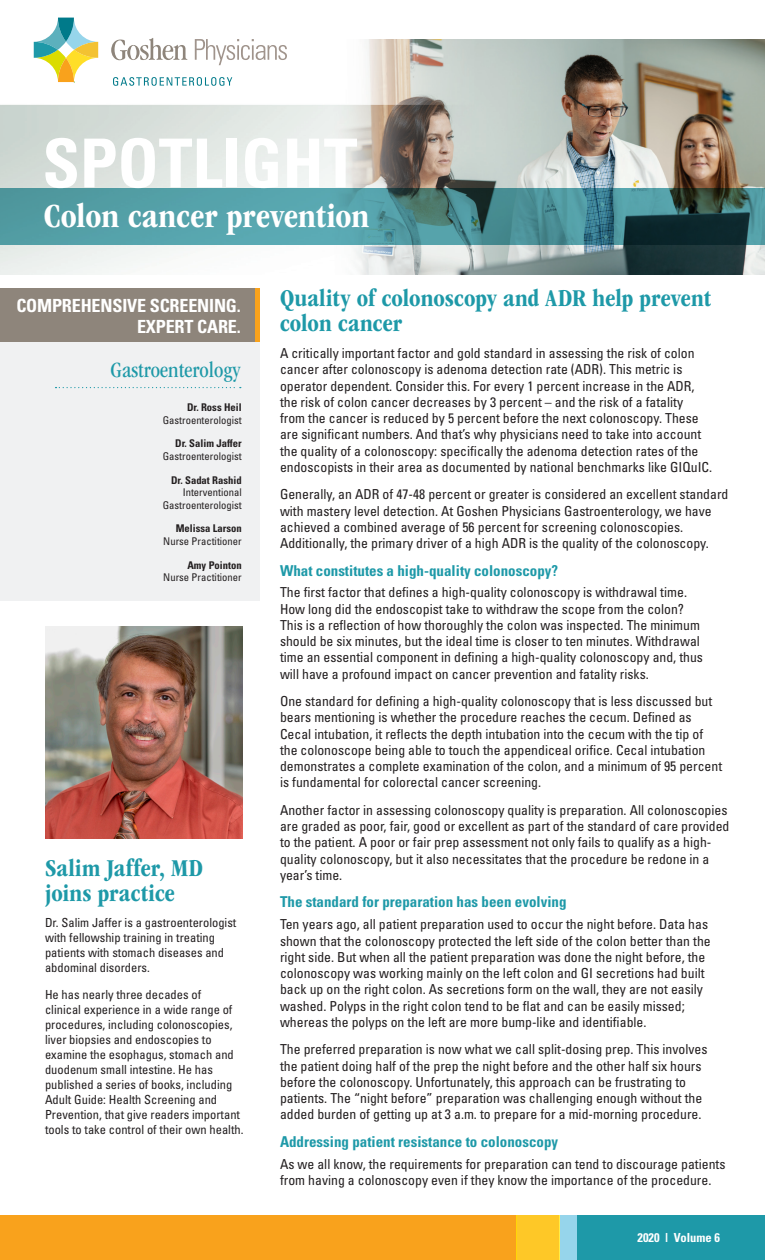
<style>
.page{position:relative;width:765px;height:1260px;background:#fff}
.page>*{position:absolute;margin:0;border:0;box-sizing:border-box;transform-origin:0 0}
.t1{font:700 condensed 67.5px "Univers";color:#fff}
.t2{font:700 condensed 35px "ITC Garamond Std";color:#fff}
.t3{font:700 condensed 25px/25px "ITC Garamond Std";letter-spacing:.005em;color:#1e99a8}
.t4{font:condensed 22.5px "ITC Garamond Std";color:#1e99a8}
.t5{font:700 condensed 18.12px "Univers";letter-spacing:-.01em;color:#fff}
.t6{font:700 condensed 15px "Univers";color:#1e99a8}
.t7{font:condensed 13.75px/16.2px "Univers";color:#231f20}
.t8{font:condensed 12.5px/15px "Univers";color:#231f20}
.t9{font:700 condensed 12.5px "Univers";color:#fff}
.t10{font:condensed 10.62px/12.5px "Univers";color:#231f20;text-align:right}
.s1{font-weight:700}
</style>
<div class="page">
<img style="left:0;top:40px;width:765px;height:235px">
<svg style="left:0;top:189px;width:765px;height:56px;background:#488a90"></svg>
<div style="left:0;top:1215px;width:517px;height:45px;background:#f9a21c"></div>
<div style="left:517px;top:1215px;width:43px;height:45px;background:#fec827"></div>
<div style="left:560px;top:1215px;width:17px;height:45px;background:#96d5eb"></div>
<div style="left:577px;top:1215px;width:188px;height:45px;background:#1e99a8"></div>
<div style="left:0;top:341px;width:260px;height:259px;background:#f0f1f2"></div>
<div style="left:0;top:288px;width:260px;height:54px;background:#8e857b"></div>
<svg style="left:56px;top:387px;width:185px;height:1px"></svg>
<div style="left:255px;top:288px;width:5px;height:54px;background:#f9a21c"></div>
<svg style="left:34px;top:17px;width:64px;height:66px"></svg>
<svg style="left:111px;top:38px;width:76px;height:22px"></svg>
<svg style="left:195px;top:39px;width:92px;height:26px"></svg>
<svg style="left:113px;top:77px;width:119px;height:9px"></svg>
<img style="left:45px;top:627px;width:197px;height:212px">
<h1 class="t1" style="left:42px;top:122px;width:317px">SPOTLIGHT</h1>
<p class="t2" style="left:44px;top:196px;width:327px">Colon cancer prevention</p>
<p class="t5" style="left:16px;top:294px;width:226px">COMPREHENSIVE SCREENING.</p>
<p class="t5" style="left:137px;top:315px;width:105px">EXPERT CARE.</p>
<p class="t4" style="left:111px;top:357px;width:131px">Gastroenterology</p>
<p class="t10" style="left:163px;top:401px;width:81px"><span class="s1">Dr. Ross Heil<br></span>Gastroenterologist</p>
<p class="t10" style="left:163px;top:437px;width:81px"><span class="s1">Dr. Salim Jaffer<br></span>Gastroenterologist</p>
<p class="t10" style="left:163px;top:473px;width:81px"><span class="s1">Dr. Sadat Rashid<br></span>Interventional<br>Gastroenterologist</p>
<p class="t10" style="left:163px;top:522px;width:80px"><span class="s1">Melissa Larson<br></span>Nurse Practitioner</p>
<p class="t10" style="left:163px;top:558px;width:80px"><span class="s1">Amy Pointon<br></span>Nurse Practitioner</p>
<p class="t3" style="left:45px;top:856px;width:160px">Salim Jaffer, MD joins practice</p>
<p class="t8" style="left:45px;top:915px;width:193px">Dr. Salim Jaffer is a gastroenterologist with fellowship training in treating patients with stomach diseases and abdominal disorders.</p>
<p class="t8" style="left:45px;top:986px;width:200px">He has nearly three decades of<br>clinical experience in a wide range of procedures, including colonoscopies, liver biopsies and endoscopies to examine the esophagus, stomach and duodenum small intestine. He has published a series of books, including Adult Guide: Health Screening and Prevention, that give readers important tools to take control of their own health.</p>
<p class="t3" style="left:280px;top:285px;width:432px">Quality of colonoscopy and ADR help prevent colon cancer</p>
<p class="t7" style="left:280px;top:345px;width:434px">A critically important factor and gold standard in assessing the risk of colon cancer after colonoscopy is adenoma detection rate (ADR). This metric is operator dependent. Consider this. For every 1 percent increase in the ADR, the risk of colon cancer decreases by 3 percent – and the risk of a fatality<br>from the cancer is reduced by 5 percent before the next colonoscopy. These are significant numbers. And that’s why physicians need to take into account the quality of a colonoscopy: specifically the adenoma detection rates of the endoscopists in their area as documented by national benchmarks like GIQuIC.</p>
<p class="t7" style="left:280px;top:486px;width:450px">Generally, an ADR of 47-48 percent or greater is considered an excellent standard with mastery level detection. At Goshen Physicians Gastroenterology, we have achieved a combined average of 56 percent for screening colonoscopies.<br>Additionally, the primary driver of a high ADR is the quality of the colonoscopy.</p>
<p class="t6" style="left:280px;top:561px;width:280px">What constitutes a high-quality colonoscopy?</p>
<p class="t7" style="left:280px;top:584px;width:425px">The first factor that defines a high-quality colonoscopy is withdrawal time.<br>How long did the endoscopist take to withdraw the scope from the colon?<br>This is a reflection of how thoroughly the colon was inspected. The minimum should be six minutes, but the ideal time is closer to ten minutes. Withdrawal time an essential component in defining a high-quality colonoscopy and, thus will have a profound impact on cancer prevention and fatality risks.</p>
<p class="t7" style="left:280px;top:693px;width:444px">One standard for defining a high-quality colonoscopy that is less discussed but bears mentioning is whether the procedure reaches the cecum. Defined as Cecal intubation, it reflects the depth intubation into the cecum with the tip of the colonoscope being able to touch the appendiceal orifice. Cecal intubation demonstrates a complete examination of the colon, and a minimum of 95 percent is fundamental for colorectal cancer screening.</p>
<p class="t7" style="left:280px;top:802px;width:451px">Another factor in assessing colonoscopy quality is preparation. All colonoscopies are graded as poor, fair, good or excellent as part of the standard of care provided to the patient. A poor or fair prep assessment not only fails to qualify as a high&shy;quality colonoscopy, but it also necessitates that the procedure be redone in a year’s time.</p>
<p class="t6" style="left:280px;top:893px;width:288px">The standard for preparation has been evolving</p>
<p class="t7" style="left:280px;top:916px;width:432px">Ten years ago, all patient preparation used to occur the night before. Data has shown that the colonoscopy protected the left side of the colon better than the right side. But when all the patient preparation was done the night before, the colonoscopy was working mainly on the left colon and GI secretions had built back up on the right colon. As secretions form on the wall, they are not easily washed. Polyps in the right colon tend to be flat and can be easily missed; whereas the polyps on the left are more bump-like and identifiable.</p>
<p class="t7" style="left:280px;top:1041px;width:429px">The preferred preparation is now what we call split-dosing prep. This involves the patient doing half of the prep the night before and the other half six hours before the colonoscopy. Unfortunately, this approach can be frustrating to patients. The “night before” preparation was challenging enough without the added burden of getting up at 3 a.m. to prepare for a mid-morning procedure.</p>
<p class="t6" style="left:280px;top:1132px;width:280px">Addressing patient resistance to colonoscopy</p>
<p class="t7" style="left:280px;top:1155px;width:447px">As we all know, the requirements for preparation can tend to discourage patients from having a colonoscopy even if they know the importance of the procedure.</p>
<p class="t9" style="left:638px;top:1230px;width:84px">2020 | Volume 6</p>
</div>
